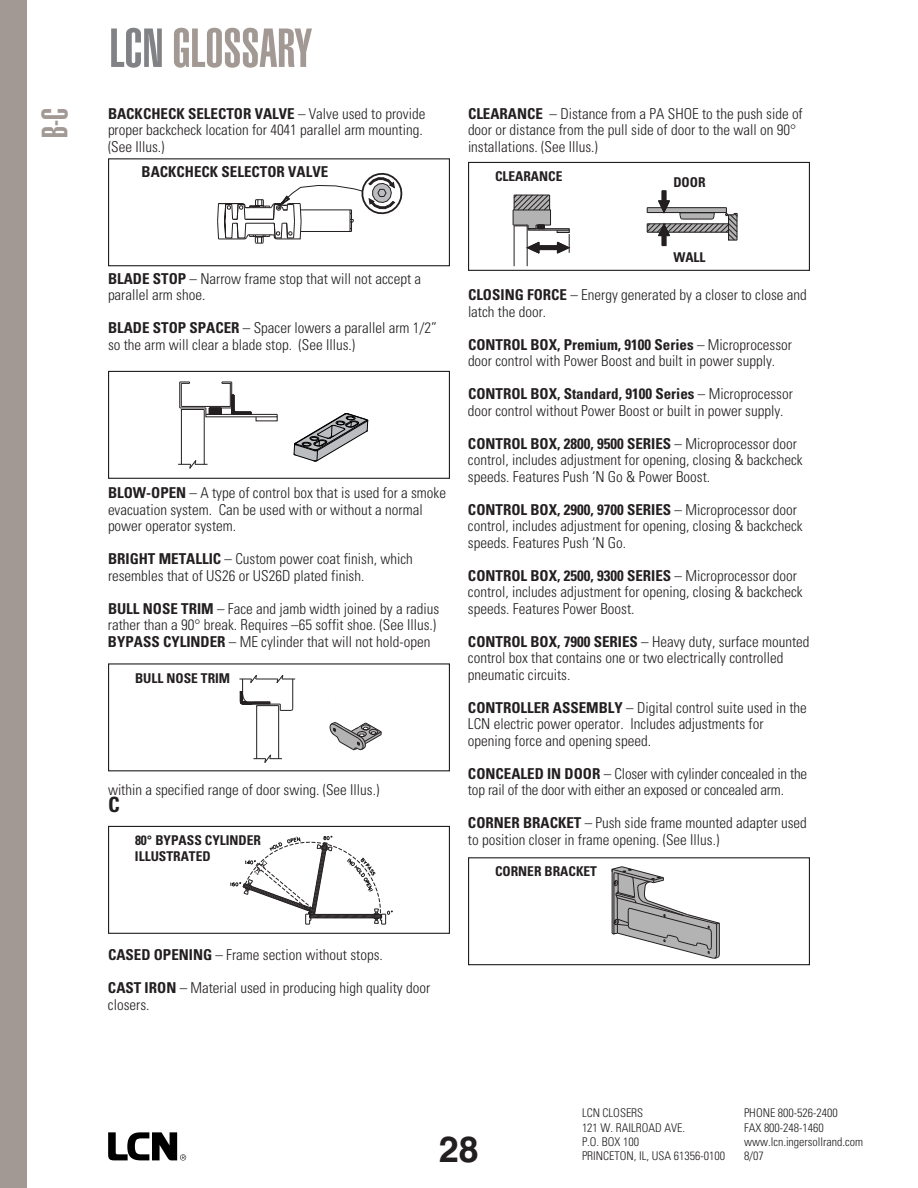
<style>
.page{position:relative;width:918px;height:1188px;background:#fff}
.page>*{position:absolute;margin:0;border:0;box-sizing:border-box;transform-origin:0 0}
.t1{font:900 extra-condensed 54px "Helvetica";color:#a39994}
.t2{font:900 extra-condensed 36px "Helvetica";color:#a39994}
.t3{font:700 36px "Helvetica";color:#231f20}
.t4{font:700 condensed 21px "Univers";color:#231f20}
.t5{font:300 condensed 15px/16.5px "Univers";color:#231f20}
.t6{font:700 condensed 15px "Univers";color:#231f20}
.t7{font:700 condensed 13.5px/16.2px "Univers";color:#231f20}
.t8{font:300 condensed 12px/14.4px "Univers";color:#231f20}
.s1{color:#808285}
.s2{font-weight:700}
</style>
<div class="page">
<div style="left:0;top:0;width:27px;height:1188px;background:#a39994"></div>
<svg style="left:108px;top:1132px;width:78px;height:29px"></svg>
<svg style="left:611px;top:866px;width:109px;height:93px"></svg>
<div style="left:706px;top:890px;width:29px;height:21px;background:#fff"></div>
<div style="left:468px;top:857px;width:342px;height:108px;border:1px solid #231f20"></div>
<hr style="left:256px;top:706px;width:1px;height:53px;background:#231f20">
<hr style="left:278px;top:706px;width:1px;height:53px;background:#231f20">
<svg style="left:254px;top:754px;width:28px;height:9px"></svg>
<svg style="left:329px;top:722px;width:53px;height:28px"></svg>
<svg style="left:239px;top:675px;width:56px;height:63px"></svg>
<div style="left:334px;top:682px;width:34px;height:47px;background:#fff;border-radius:50%"></div>
<div style="left:108px;top:663px;width:342px;height:108px;border:1px solid #231f20"></div>
<svg style="left:230px;top:836px;width:163px;height:89px"></svg>
<div style="left:108px;top:826px;width:342px;height:108px;border:1px solid #231f20"></div>
<svg style="left:513px;top:194px;width:58px;height:73px"></svg>
<div style="left:468px;top:162px;width:342px;height:109px;border:1px solid #231f20"></div>
<svg style="left:646px;top:190px;width:92px;height:57px"></svg>
<hr style="left:181px;top:409px;width:1px;height:55px;background:#231f20">
<hr style="left:204px;top:409px;width:1px;height:55px;background:#231f20">
<div style="left:206px;top:414px;width:72px;height:3px;border:1px solid #231f20"></div>
<svg style="left:179px;top:382px;width:73px;height:33px"></svg>
<svg style="left:178px;top:459px;width:30px;height:10px"></svg>
<svg style="left:293px;top:413px;width:75px;height:49px"></svg>
<div style="left:108px;top:371px;width:342px;height:108px;border:1px solid #231f20"></div>
<svg style="left:217px;top:173px;width:186px;height:71px"></svg>
<div style="left:108px;top:158px;width:342px;height:108px;border:1px solid #231f20"></div>
<h2 class="t2" style="left:42px;top:138px;width:31px;rotate:-90deg">B-C</h2>
<h1 class="t1" style="left:110px;top:28px;width:204px"><span class="s1">LCN</span> GLOSSARY</h1>
<p class="t5" style="left:108px;top:107px;width:319px"><span class="s2">BACKCHECK SELECTOR VALVE</span> – Valve used to provide proper backcheck location for 4041 parallel arm mounting. (See Illus.)</p>
<p class="t6" style="left:142px;top:166px;width:188px">BACKCHECK SELECTOR VALVE</p>
<p class="t5" style="left:468px;top:107px;width:336px"><span class="s2">CLEARANCE</span> – Distance from a PA SHOE to the push side of door or distance from the pull side of door to the wall on 90° installations. (See Illus.)</p>
<p class="t7" style="left:495px;top:169px;width:69px">CLEARANCE</p>
<p class="t7" style="left:673px;top:175px;width:34px">DOOR</p>
<p class="t5" style="left:108px;top:272px;width:315px"><span class="s2">BLADE STOP</span> – Narrow frame stop that will not accept a parallel arm shoe.</p>
<p class="t5" style="left:108px;top:321px;width:330px"><span class="s2">BLADE STOP SPACER</span> – Spacer lowers a parallel arm 1/2” so the arm will clear a blade stop. (See Illus.)</p>
<p class="t5" style="left:108px;top:486px;width:340px"><span class="s2">BLOW-OPEN</span> – A type of control box that is used for a smoke evacuation system. Can be used with or without a normal power operator system.</p>
<p class="t5" style="left:108px;top:552px;width:306px"><span class="s2">BRIGHT METALLIC</span> – Custom power coat finish, which resembles that of US26 or US26D plated finish.</p>
<p class="t5" style="left:108px;top:602px;width:333px"><span class="s2">BULL NOSE TRIM</span> – Face and jamb width joined by a radius rather than a 90° break. Requires –65 soffit shoe. (See Illus.)<br><span class="s2">BYPASS CYLINDER</span> – ME cylinder that will not hold-open</p>
<p class="t7" style="left:135px;top:671px;width:97px">BULL NOSE TRIM</p>
<p class="t5" style="left:108px;top:783px;width:273px">within a specified range of door swing. (See Illus.)</p>
<h3 class="t4" style="left:108px;top:797px;width:13px">C</h3>
<p class="t7" style="left:135px;top:833px;width:128px">80° BYPASS CYLINDER<br>ILLUSTRATED</p>
<p class="t7" style="left:673px;top:250px;width:34px">WALL</p>
<p class="t5" style="left:468px;top:288px;width:340px"><span class="s2">CLOSING FORCE</span> – Energy generated by a closer to close and latch the door.</p>
<p class="t5" style="left:468px;top:338px;width:326px"><span class="s2">CONTROL BOX, Premium, 9100 Series</span> – Microprocessor door control with Power Boost and built in power supply.</p>
<p class="t5" style="left:468px;top:387px;width:326px"><span class="s2">CONTROL BOX, Standard, 9100 Series</span> – Microprocessor door control without Power Boost or built in power supply.</p>
<p class="t5" style="left:468px;top:437px;width:336px"><span class="s2">CONTROL BOX, 2800, 9500 SERIES</span> – Microprocessor door control, includes adjustment for opening, closing &amp; backcheck speeds. Features Push ‘N Go &amp; Power Boost.</p>
<p class="t5" style="left:468px;top:503px;width:336px"><span class="s2">CONTROL BOX, 2900, 9700 SERIES</span> – Microprocessor door control, includes adjustment for opening, closing &amp; backcheck speeds. Features Push ‘N Go.</p>
<p class="t5" style="left:468px;top:569px;width:336px"><span class="s2">CONTROL BOX, 2500, 9300 SERIES</span> – Microprocessor door control, includes adjustment for opening, closing &amp; backcheck speeds. Features Power Boost.</p>
<p class="t5" style="left:468px;top:635px;width:343px"><span class="s2">CONTROL BOX, 7900 SERIES</span> – Heavy duty, surface mounted control box that contains one or two electrically controlled pneumatic circuits.</p>
<p class="t5" style="left:468px;top:701px;width:340px"><span class="s2">CONTROLLER ASSEMBLY</span> – Digital control suite used in the<br>LCN electric power operator. Includes adjustments for opening force and opening speed.</p>
<p class="t5" style="left:468px;top:767px;width:341px"><span class="s2">CONCEALED IN DOOR</span> – Closer with cylinder concealed in the top rail of the door with either an exposed or concealed arm.</p>
<p class="t5" style="left:468px;top:816px;width:340px"><span class="s2">CORNER BRACKET</span> – Push side frame mounted adapter used to position closer in frame opening. (See Illus.)</p>
<p class="t7" style="left:495px;top:865px;width:104px">CORNER BRACKET</p>
<p class="t5" style="left:108px;top:948px;width:276px"><span class="s2">CASED OPENING</span> – Frame section without stops.</p>
<p class="t5" style="left:108px;top:981px;width:324px"><span class="s2">CAST IRON</span> – Material used in producing high quality door closers.</p>
<h2 class="t3" style="left:439px;top:1136px;width:42px">28</h2>
<p class="t8" style="left:582px;top:1107px;width:145px">LCN CLOSERS<br>121 W. RAILROAD AVE.<br>P.O. BOX 100<br>PRINCETON, IL, USA 61356-0100</p>
<p class="t8" style="left:744px;top:1107px;width:121px">PHONE 800-526-2400<br>FAX 800-248-1460 www.lcn.ingersollrand.com</p>
<p class="t8" style="left:744px;top:1150px;width:21px">8/07</p>
</div>
